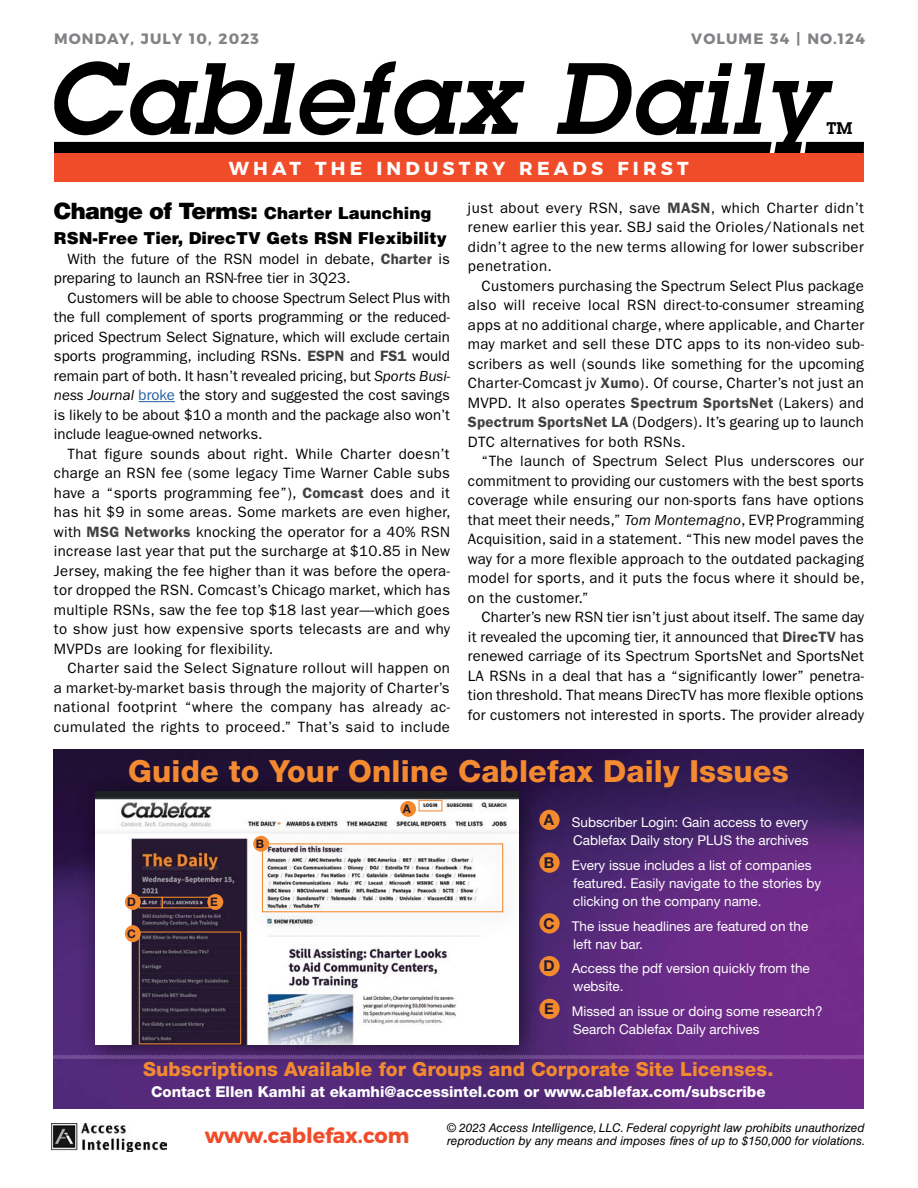
<style>
.page{position:relative;width:918px;height:1188px;background:#fff}
.page>*{position:absolute;margin:0;border:0;box-sizing:border-box;transform-origin:0 0}
.t1{font:italic 600 99px "Lubalin Graph Std";letter-spacing:.03em;color:#000}
.t2{font:800 30.6px "Helvetica Neue LT Std";letter-spacing:.005em;color:#f38a30}
.t3{font:700 21px "Montserrat";color:#f04c2a}
.t4{font:800 19.5px "Helvetica Neue LT Std";color:#f38a30}
.t5{font:700 18.75px "Montserrat";letter-spacing:.225em;color:#fff}
.t6{font:900 16.5px/25.5px "Helvetica LT Std";color:#000}
.t7{font:600 16.5px "Lubalin Graph Std";color:#000}
.t8{font:15px/19.5px "ITC Franklin Gothic Std";letter-spacing:.02em;color:#000;text-align:justify}
.t9{font:15px/19.5px "ITC Franklin Gothic Std";color:#000}
.t10{font:800 15px "Helvetica Neue LT Std";color:#fff}
.t11{font:700 15px "Montserrat";letter-spacing:.075em;color:#808285}
.t12{font:13.5px/18px "Helvetica Neue LT Std";color:#fff}
.t13{font:italic 12px/13.5px "Helvetica LT Std";color:#000}
.t14{font:700 11.85px "Helvetica Neue LT Std";color:#251930}
.s1{font-size:22.5px}
.s2{font-weight:600;color:#414042}
.s3{font-style:italic}
.s4{color:#215e9e}
.s5{font-weight:700;font-size:15px;color:#251930}
</style>
<div class="page">
<div style="left:54px;top:142px;width:718px;height:11px;background:#000"></div>
<svg style="left:805px;top:142px;width:59px;height:11px"></svg>
<div style="left:54px;top:153px;width:809px;height:29px;background:#f04c2a"></div>
<img style="left:52px;top:1123px;width:115px;height:29px">
<hr style="left:139px;top:401px;width:36px;height:1px;background:#215e9e">
<img style="left:53px;top:749px;width:810px;height:360px">
<div style="left:539px;top:810px;width:21px;height:20px;background:#f38a30;border-radius:50%"></div>
<div style="left:539px;top:853px;width:21px;height:20px;background:#f38a30;border-radius:50%"></div>
<div style="left:539px;top:913px;width:21px;height:21px;background:#f38a30;border-radius:50%"></div>
<div style="left:539px;top:956px;width:21px;height:20px;background:#f38a30;border-radius:50%"></div>
<div style="left:539px;top:999px;width:21px;height:20px;background:#f38a30;border-radius:50%"></div>
<div style="left:75px;top:771px;width:471px;height:301px;background:#000;opacity:.6"></div>
<img style="left:96px;top:791px;width:422px;height:253px">
<div style="left:419px;top:800px;width:23px;height:11px;border:1px solid #f38a30"></div>
<div style="left:242px;top:823px;width:289px;height:117px;background:#000;opacity:.6"></div>
<div style="left:262px;top:843px;width:241px;height:69px;border:1px solid #f38a30"></div>
<div style="left:139px;top:897px;width:24px;height:11px;border:1px solid #f38a30"></div>
<div style="left:162px;top:897px;width:48px;height:11px;border:1px solid #f38a30"></div>
<div style="left:139px;top:932px;width:102px;height:112px;border:1px solid #f38a30"></div>
<div style="left:400px;top:801px;width:16px;height:16px;background:#f38a30;border-radius:50%"></div>
<div style="left:253px;top:836px;width:16px;height:16px;background:#f38a30;border-radius:50%"></div>
<div style="left:125px;top:925px;width:16px;height:17px;background:#f38a30;border-radius:50%"></div>
<div style="left:125px;top:894px;width:16px;height:16px;background:#f38a30;border-radius:50%"></div>
<div style="left:207px;top:894px;width:16px;height:16px;background:#f38a30;border-radius:50%"></div>
<svg style="left:53px;top:1054px;width:810px;height:6px;background:#693c87"></svg>
<p class="t11" style="left:54px;top:26px;width:206px">MONDAY, JULY 10, 2023</p>
<p class="t11" style="left:691px;top:26px;width:175px">VOLUME 34 | NO.124</p>
<h1 class="t1" style="left:46px;top:33px;width:779px">Cablefax Daily</h1>
<p class="t7" style="left:827px;top:117px;width:27px">TM</p>
<p class="t5" style="left:229px;top:153px;width:462px">WHAT THE INDUSTRY READS FIRST</p>
<p class="t6" style="left:54px;top:200px;width:394px"><span class="s1">Change of Terms:</span> Charter Launching<br>RSN-Free Tier, DirecTV Gets RSN Flexibility</p>
<p class="t9" style="left:54px;top:249px;width:398px;text-indent:14px">With the future of the RSN model in debate, <span class="s2">Charter</span> is preparing to launch an RSN-free tier in 3Q23.</p>
<p class="t8" style="left:54px;top:288px;width:398px;text-indent:14px">Customers will be able to choose Spectrum Select Plus with the full complement of sports programming or the reduced&shy;priced Spectrum Select Signature, which will exclude certain sports programming, including RSNs. <span class="s2">ESPN</span> and <span class="s2">FS1</span> would remain part of both. It hasn’t revealed pricing, but <span class="s3">Sports Busi&shy;ness Journal</span> <span class="s4">broke</span> the story and suggested the cost savings is likely to be about $10 a month and the package also won’t include league-owned networks.</p>
<p class="t8" style="left:54px;top:444px;width:398px;text-indent:14px">That figure sounds about right. While Charter doesn’t charge an RSN fee (some legacy Time Warner Cable subs have a “sports programming fee”), <span class="s2">Comcast</span> does and it has hit $9 in some areas. Some markets are even higher, with <span class="s2">MSG Networks</span> knocking the operator for a 40% RSN increase last year that put the surcharge at $10.85 in New Jersey, making the fee higher than it was before the opera&shy;tor dropped the RSN. Comcast’s Chicago market, which has multiple RSNs, saw the fee top $18 last year—which goes to show just how expensive sports telecasts are and why MVPDs are looking for flexibility.</p>
<p class="t8" style="left:54px;top:658px;width:398px;text-indent:14px">Charter said the Select Signature rollout will happen on a market-by-market basis through the majority of Charter’s national footprint “where the company has already ac&shy;cumulated the rights to proceed.” That’s said to include</p>
<p class="t8" style="left:468px;top:198px;width:398px">just about every RSN, save <span class="s2">MASN</span>, which Charter didn’t renew earlier this year. SBJ said the Orioles/Nationals net didn’t agree to the new terms allowing for lower subscriber penetration.</p>
<p class="t8" style="left:468px;top:276px;width:398px;text-indent:14px">Customers purchasing the Spectrum Select Plus package also will receive local RSN direct-to-consumer streaming apps at no additional charge, where applicable, and Charter may market and sell these DTC apps to its non-video sub&shy;scribers as well (sounds like something for the upcoming Charter-Comcast jv <span class="s2">Xumo</span>). Of course, Charter’s not just an MVPD. It also operates <span class="s2">Spectrum SportsNet</span> (Lakers) and <span class="s2">Spectrum SportsNet LA</span> (Dodgers). It’s gearing up to launch DTC alternatives for both RSNs.</p>
<p class="t8" style="left:468px;top:452px;width:398px;text-indent:14px">“The launch of Spectrum Select Plus underscores our commitment to providing our customers with the best sports coverage while ensuring our non-sports fans have options that meet their needs,” <span class="s3">Tom Montemagno</span>, EVP, Programming Acquisition, said in a statement. “This new model paves the way for a more flexible approach to the outdated packaging model for sports, and it puts the focus where it should be, on the customer.”</p>
<p class="t8" style="left:468px;top:608px;width:398px;text-indent:14px">Charter’s new RSN tier isn’t just about itself. The same day it revealed the upcoming tier, it announced that <span class="s2">DirecTV</span> has renewed carriage of its Spectrum SportsNet and SportsNet LA RSNs in a deal that has a “significantly lower” penetra&shy;tion threshold. That means DirecTV has more flexible options for customers not interested in sports. The provider already</p>
<h2 class="t2" style="left:128px;top:753px;width:662px">Guide to Your Online Cablefax Daily Issues</h2>
<p class="t14" style="left:127px;top:895px;width:10px">D</p>
<p class="t14" style="left:210px;top:895px;width:9px">E</p>
<p class="t14" style="left:127px;top:926px;width:10px">C</p>
<p class="t14" style="left:256px;top:836px;width:10px">B</p>
<p class="t14" style="left:403px;top:802px;width:10px">A</p>
<p class="t12" style="left:544px;top:813px;width:266px;text-align:right"><span class="s5">A</span> Subscriber Login: Gain access to every<br>Cablefax Daily story PLUS the archives</p>
<p class="t12" style="left:573px;top:856px;width:250px;text-indent:-29px"><span class="s5">B</span> Every issue includes a list of companies featured. Easily navigate to the stories by clicking on the company name.</p>
<p class="t12" style="left:573px;top:917px;width:237px;text-indent:-30px"><span class="s5">C</span> The issue headlines are featured on the left nav bar.</p>
<p class="t12" style="left:573px;top:959px;width:238px;text-indent:-30px"><span class="s5">D</span> Access the pdf version quickly from the website.</p>
<p class="t12" style="left:573px;top:1002px;width:251px;text-indent:-29px"><span class="s5">E</span> Missed an issue or doing some research?<br>Search Cablefax Daily archives</p>
<h3 class="t4" style="left:143px;top:1058px;width:632px">Subscriptions Available for Groups and Corporate Site Licenses.</h3>
<p class="t10" style="left:151px;top:1083px;width:616px">Contact Ellen Kamhi at ekamhi@accessintel.com or www.cablefax.com/subscribe</p>
<h3 class="t3" style="left:205px;top:1119px;width:206px">www.cablefax.com</h3>
<p class="t13" style="left:447px;top:1121px;width:420px">© 2023 Access Intelligence, LLC. Federal copyright law prohibits unauthorized reproduction by any means and imposes fines of up to $150,000 for violations.</p>
</div>
